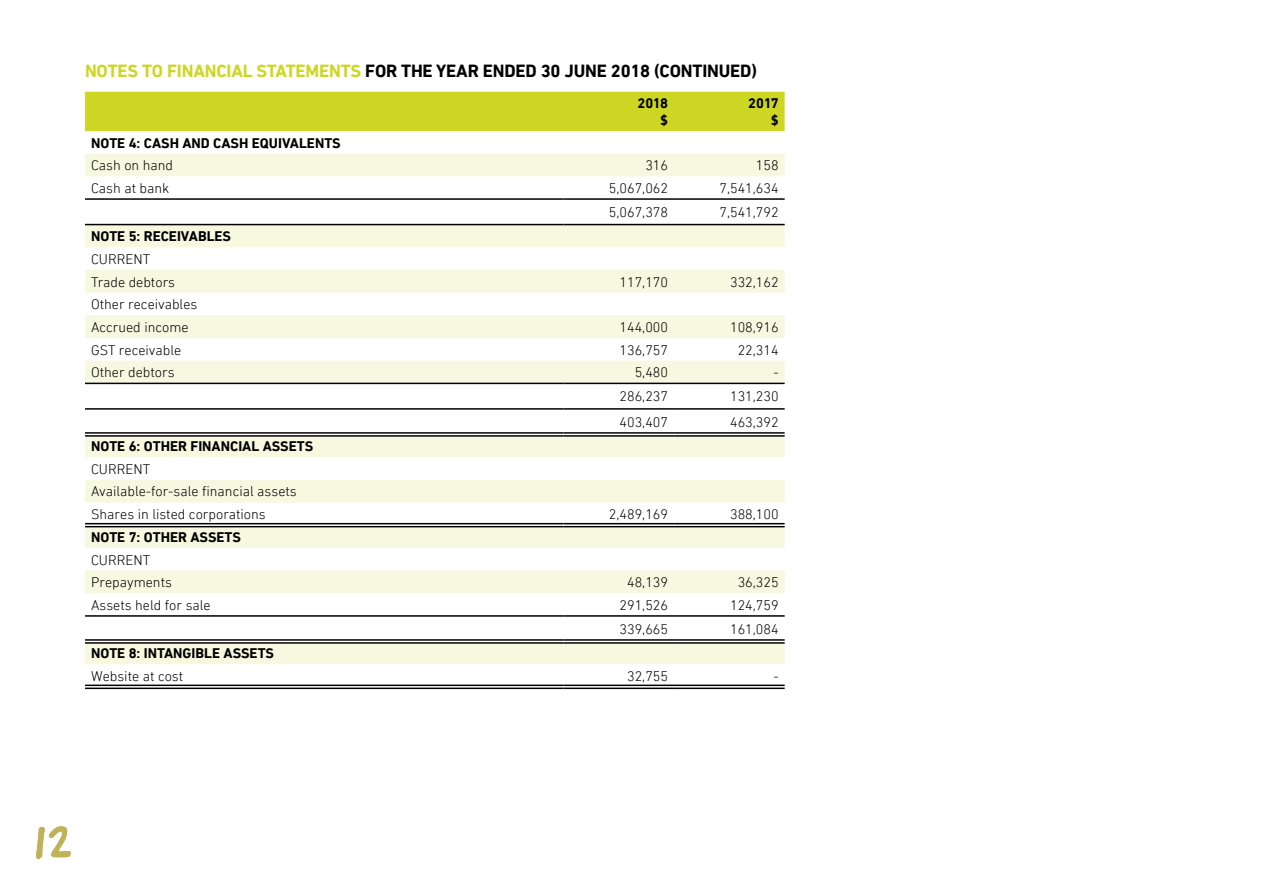
<style>
.page{position:relative;width:1263px;height:893px;background:#fff}
.page>*{position:absolute;margin:0;border:0;box-sizing:border-box;transform-origin:0 0}
.t1{font:51px "Good Dog New";color:#c0b258}
.t2{font:700 18px "DIN Next LT Pro";letter-spacing:-.01em;color:#000}
.t3{font:700 18px "DIN Next LT Pro";color:#cdd723}
.t4{font:300 14.25px/22.6px "DIN Next LT Pro";color:#000}
.t5{font:700 14.25px/16.5px "DIN Next LT Pro";color:#000;text-align:right}
</style>
<div class="page">
<div style="left:85px;top:92px;width:700px;height:39px;background:#cdd723"></div>
<svg style="left:85px;top:154px;width:700px;height:510px"></svg>
<div style="left:563px;top:432px;width:111px;height:5px;background:#fff"></div>
<div style="left:674px;top:432px;width:111px;height:5px;background:#fff"></div>
<svg style="left:563px;top:524px;width:111px;height:2px"></svg>
<svg style="left:674px;top:524px;width:111px;height:2px"></svg>
<div style="left:563px;top:639px;width:111px;height:5px;background:#fff"></div>
<div style="left:674px;top:639px;width:111px;height:5px;background:#fff"></div>
<svg style="left:563px;top:686px;width:111px;height:2px"></svg>
<svg style="left:674px;top:686px;width:111px;height:2px"></svg>
<div style="left:85px;top:432px;width:478px;height:5px;background:#fff"></div>
<svg style="left:85px;top:524px;width:478px;height:2px"></svg>
<div style="left:85px;top:639px;width:478px;height:5px;background:#fff"></div>
<svg style="left:85px;top:686px;width:478px;height:2px"></svg>
<hr style="left:563px;top:198px;width:111px;height:2px;background:#000">
<hr style="left:674px;top:198px;width:111px;height:2px;background:#000">
<hr style="left:563px;top:224px;width:111px;height:1px;background:#000">
<hr style="left:674px;top:224px;width:111px;height:1px;background:#000">
<hr style="left:563px;top:383px;width:111px;height:1px;background:#000">
<hr style="left:674px;top:383px;width:111px;height:1px;background:#000">
<hr style="left:563px;top:408px;width:111px;height:2px;background:#000">
<hr style="left:674px;top:408px;width:111px;height:2px;background:#000">
<hr style="left:563px;top:432px;width:111px;height:2px;background:#000">
<hr style="left:563px;top:435px;width:111px;height:2px;background:#000">
<hr style="left:674px;top:432px;width:111px;height:2px;background:#000">
<hr style="left:674px;top:435px;width:111px;height:2px;background:#000">
<hr style="left:563px;top:523px;width:111px;height:1px;background:#000">
<hr style="left:563px;top:526px;width:111px;height:1px;background:#000">
<hr style="left:674px;top:523px;width:111px;height:1px;background:#000">
<hr style="left:674px;top:526px;width:111px;height:1px;background:#000">
<hr style="left:563px;top:639px;width:111px;height:2px;background:#000">
<hr style="left:563px;top:642px;width:111px;height:2px;background:#000">
<hr style="left:674px;top:639px;width:111px;height:2px;background:#000">
<hr style="left:674px;top:642px;width:111px;height:2px;background:#000">
<hr style="left:563px;top:615px;width:111px;height:2px;background:#000">
<hr style="left:674px;top:615px;width:111px;height:2px;background:#000">
<hr style="left:563px;top:685px;width:111px;height:1px;background:#000">
<hr style="left:563px;top:688px;width:111px;height:1px;background:#000">
<hr style="left:674px;top:685px;width:111px;height:1px;background:#000">
<hr style="left:674px;top:688px;width:111px;height:1px;background:#000">
<hr style="left:85px;top:198px;width:478px;height:2px;background:#000">
<hr style="left:85px;top:224px;width:478px;height:1px;background:#000">
<hr style="left:85px;top:383px;width:478px;height:1px;background:#000">
<hr style="left:85px;top:408px;width:478px;height:2px;background:#000">
<hr style="left:85px;top:432px;width:478px;height:2px;background:#000">
<hr style="left:85px;top:435px;width:478px;height:2px;background:#000">
<hr style="left:85px;top:523px;width:478px;height:1px;background:#000">
<hr style="left:85px;top:526px;width:478px;height:1px;background:#000">
<hr style="left:85px;top:615px;width:478px;height:2px;background:#000">
<hr style="left:85px;top:639px;width:478px;height:2px;background:#000">
<hr style="left:85px;top:642px;width:478px;height:2px;background:#000">
<hr style="left:85px;top:685px;width:478px;height:1px;background:#000">
<hr style="left:85px;top:688px;width:478px;height:1px;background:#000">
<p class="t3" style="left:85px;top:61px;width:12px">NOTES</p>
<p class="t3" style="left:142px;top:61px;width:156px">TO FINANCIALSTATEMENTS</p>
<p class="t2" style="left:365px;top:61px;width:12px">FOR</p>
<p class="t2" style="left:401px;top:61px;width:12px">THE</p>
<p class="t2" style="left:436px;top:61px;width:58px">YEARENDED</p>
<p class="t2" style="left:541px;top:61px;width:36px">30 JUNE</p>
<p class="t2" style="left:611px;top:61px;width:148px">2018 (CONTINUED)</p>
<p class="t5" style="left:637px;top:95px;width:32px">2018 $</p>
<p class="t5" style="left:748px;top:95px;width:32px">2017 $</p>
<p class="t5" style="left:91px;top:135px;width:10px">NOTE</p>
<p class="t5" style="left:129px;top:135px;width:180px">4: CASH AND CASH EQUIVALENTS</p>
<p class="t4" style="left:91px;top:154px;width:84px">Cash on hand</p>
<p class="t4" style="left:645px;top:154px;width:24px">316</p>
<p class="t4" style="left:756px;top:154px;width:24px">158</p>
<p class="t4" style="left:91px;top:177px;width:80px">Cash at bank</p>
<p class="t4" style="left:609px;top:177px;width:61px">5,067,062</p>
<p class="t4" style="left:719px;top:177px;width:61px">7,541,634</p>
<p class="t4" style="left:609px;top:201px;width:61px">5,067,378</p>
<p class="t4" style="left:719px;top:201px;width:61px">7,541,792</p>
<p class="t5" style="left:91px;top:228px;width:10px">NOTE</p>
<p class="t5" style="left:129px;top:228px;width:24px">5: RECEIV</p>
<p class="t5" style="left:189px;top:228px;width:19px">ABLES</p>
<p class="t4" style="left:91px;top:248px;width:86px">CURRENT<br>Trade debtors</p>
<p class="t4" style="left:619px;top:270px;width:50px">117,170</p>
<p class="t4" style="left:730px;top:270px;width:50px">332,162</p>
<p class="t4" style="left:91px;top:293px;width:108px">Other receivables<br>Accrued income</p>
<p class="t4" style="left:619px;top:316px;width:50px">144,000</p>
<p class="t4" style="left:730px;top:316px;width:50px">108,916</p>
<p class="t4" style="left:91px;top:338px;width:92px">GST receivable</p>
<p class="t4" style="left:619px;top:338px;width:50px">136,757</p>
<p class="t4" style="left:738px;top:338px;width:42px">22,314</p>
<p class="t4" style="left:91px;top:361px;width:85px">Other debtors</p>
<p class="t4" style="left:635px;top:361px;width:35px">5,480</p>
<p class="t4" style="left:773px;top:361px;width:7px">-</p>
<p class="t4" style="left:619px;top:385px;width:50px">286,237</p>
<p class="t4" style="left:730px;top:385px;width:50px">131,230</p>
<p class="t4" style="left:619px;top:411px;width:50px">403,407</p>
<p class="t4" style="left:730px;top:411px;width:50px">463,392</p>
<p class="t5" style="left:91px;top:438px;width:10px">NOTE</p>
<p class="t5" style="left:129px;top:438px;width:25px">6: OTHER</p>
<p class="t5" style="left:190px;top:438px;width:91px">FINANCIAL ASSETS</p>
<p class="t4" style="left:91px;top:457px;width:207px">CURRENT<br>Available‑for‑sale financial assets<br>Shares in listed corporations</p>
<p class="t4" style="left:609px;top:503px;width:61px">2,489,169</p>
<p class="t4" style="left:730px;top:503px;width:50px">388,100</p>
<p class="t5" style="left:91px;top:529px;width:10px">NOTE</p>
<p class="t5" style="left:129px;top:529px;width:25px">7: OTHER</p>
<p class="t5" style="left:190px;top:529px;width:19px">ASSETS</p>
<p class="t4" style="left:91px;top:548px;width:82px">CURRENT<br>Prepayments</p>
<p class="t4" style="left:627px;top:571px;width:42px">48,139</p>
<p class="t4" style="left:738px;top:571px;width:42px">36,325</p>
<p class="t4" style="left:91px;top:594px;width:121px">Assets held for sale</p>
<p class="t4" style="left:619px;top:594px;width:50px">291,526</p>
<p class="t4" style="left:730px;top:594px;width:50px">124,759</p>
<p class="t4" style="left:619px;top:618px;width:50px">339,665</p>
<p class="t4" style="left:730px;top:618px;width:50px">161,084</p>
<p class="t5" style="left:91px;top:645px;width:10px">NOTE</p>
<p class="t5" style="left:129px;top:645px;width:54px">8: INTANGIBLE</p>
<p class="t5" style="left:223px;top:645px;width:19px">ASSETS</p>
<p class="t4" style="left:91px;top:664px;width:94px">Website at cost</p>
<p class="t4" style="left:627px;top:664px;width:42px">32,755</p>
<p class="t4" style="left:773px;top:664px;width:7px">-</p>
<h1 class="t1" style="left:34px;top:808px;width:40px">12</h1>
</div>
